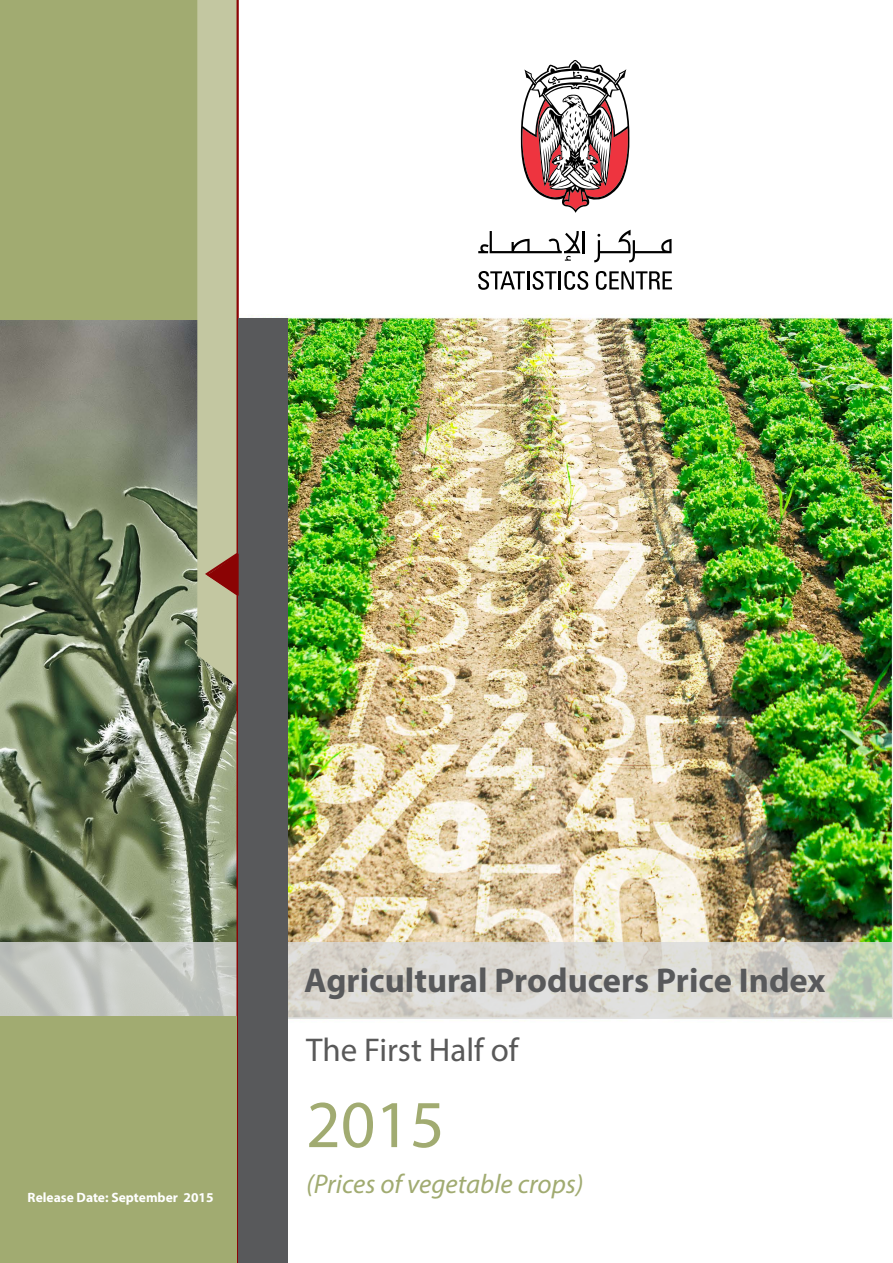
<style>
.page{position:relative;width:893px;height:1263px;background:#fff}
.page>*{position:absolute;margin:0;border:0;box-sizing:border-box;transform-origin:0 0}
.t1{font:67.5px "Myriad Pro";color:#a1ab71}
.t2{font:700 34.5px "Myriad Pro";color:#58595b}
.t3{font:33px "Myriad Pro";color:#595959}
.t4{font:italic 27px "Myriad Pro";color:#a1ab71}
.t5{font:700 13.5px "Myriad Pro";color:#fff}
</style>
<div class="page">
<img style="left:0;top:229px;width:893px;height:791px">
<svg style="left:0;top:942px;width:893px;height:76px;background:#d2d2ca"></svg>
<div style="left:0;top:0;width:223px;height:320px;background:#a1ab71"></div>
<div style="left:239px;top:318px;width:49px;height:945px;background:#58595b"></div>
<svg style="left:197px;top:0;width:42px;height:1263px;background:#aca88a"></svg>
<svg style="left:478px;top:271px;width:110px;height:19px"></svg>
<svg style="left:596px;top:271px;width:76px;height:19px"></svg>
<svg style="left:478px;top:231px;width:102px;height:30px"></svg>
<hr style="left:582px;top:231px;width:3px;height:22px;background:#000">
<svg style="left:594px;top:230px;width:78px;height:32px"></svg>
<svg style="left:520px;top:60px;width:110px;height:153px"></svg>
<div style="left:0;top:1016px;width:236px;height:247px;background:#a1ab71"></div>
<p class="t5" style="left:28px;top:1189px;width:187px">Release Date: September 2015</p>
<p class="t2" style="left:304px;top:958px;width:523px">Agricultural Producers Price Index</p>
<p class="t3" style="left:306px;top:1030px;width:214px">The First Half of</p>
<h1 class="t1" style="left:306px;top:1083px;width:140px">2015</h1>
<p class="t4" style="left:306px;top:1167px;width:279px">(Prices of vegetable crops(</p>
</div>
